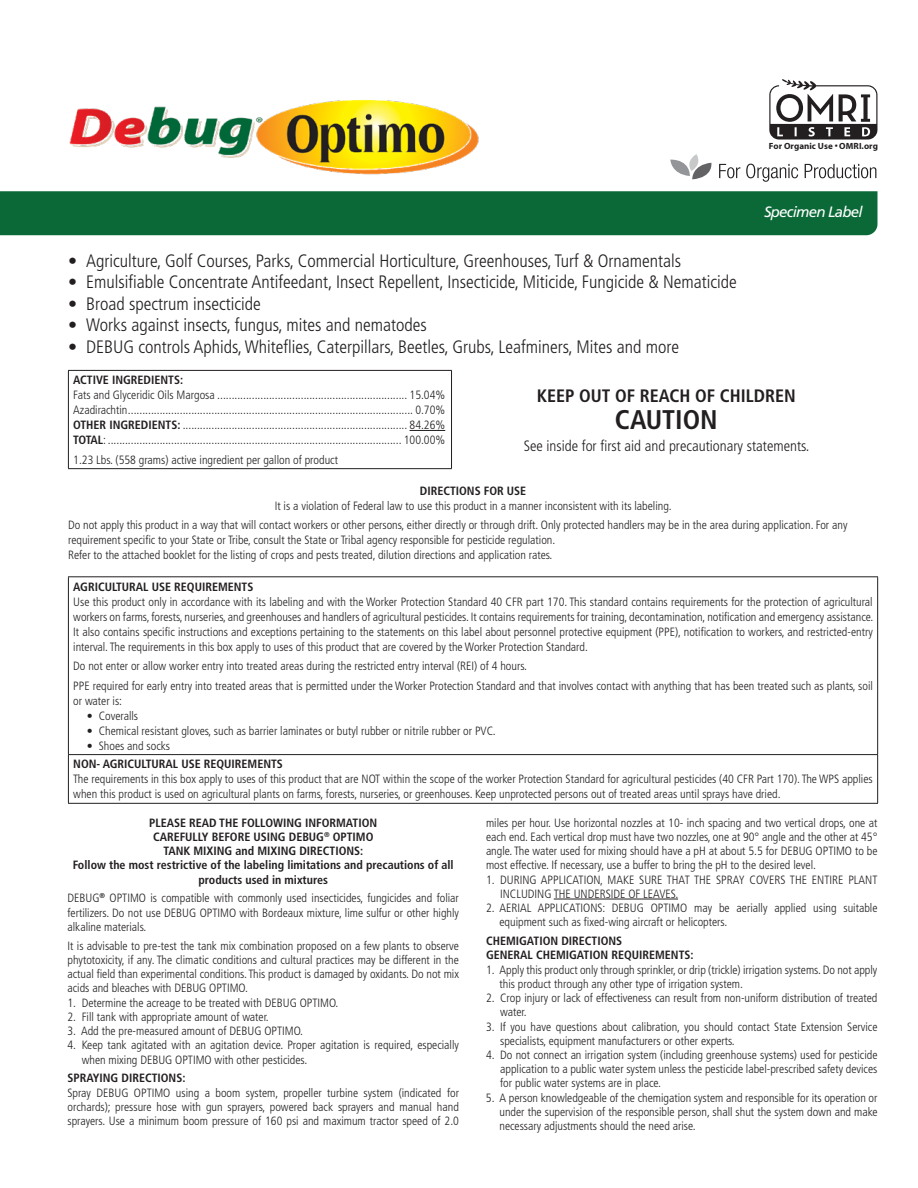
<style>
.page{position:relative;width:918px;height:1188px;background:#fff}
.page>*{position:absolute;margin:0;border:0;box-sizing:border-box;transform-origin:0 0}
.t1{font:700 condensed 27px "Frutiger LT Std";color:#231f20}
.t2{font:300 condensed 18px "Frutiger LT Std";color:#231f20}
.t3{font:700 condensed 18px "Frutiger LT Std";color:#231f20}
.t4{font:300 condensed 15px "Frutiger LT Std";color:#231f20}
.t5{font:italic 15px "Frutiger LT Std";letter-spacing:-.05em;color:#fff}
.t6{font:300 condensed 12px/14.2px "Frutiger LT Std";color:#231f20}
.t7{font:700 condensed 12px/14.2px "Frutiger LT Std";color:#231f20}
.t8{font:700 9px "Myriad Pro";letter-spacing:.005em;color:#231f20}
.s1{font-weight:700;font-stretch:normal}
.s2{font-weight:700}
.s3{font-stretch:normal}
.s4{font-weight:300}
</style>
<div class="page">
<div style="left:0;top:191px;width:878px;height:44px;background:#0b6938"></div>
<hr style="left:554px;top:899px;width:124px;height:1px;background:#231f20">
<img style="left:69px;top:100px;width:410px;height:75px">
<hr style="left:68px;top:370px;width:384px;height:1px;background:#231f20">
<hr style="left:68px;top:371px;width:1px;height:97px;background:#231f20">
<hr style="left:451px;top:371px;width:1px;height:97px;background:#231f20">
<hr style="left:68px;top:468px;width:384px;height:1px;background:#231f20">
<hr style="left:410px;top:430px;width:35px;height:1px;background:#231f20">
<hr style="left:68px;top:576px;width:810px;height:1px;background:#231f20">
<hr style="left:68px;top:577px;width:1px;height:177px;background:#231f20">
<hr style="left:877px;top:577px;width:1px;height:177px;background:#231f20">
<hr style="left:68px;top:754px;width:810px;height:1px;background:#231f20">
<hr style="left:68px;top:755px;width:1px;height:48px;background:#231f20">
<hr style="left:877px;top:755px;width:1px;height:48px;background:#231f20">
<hr style="left:68px;top:803px;width:810px;height:1px;background:#231f20">
<svg style="left:746px;top:164px;width:52px;height:18px"></svg>
<svg style="left:805px;top:164px;width:71px;height:14px"></svg>
<svg style="left:670px;top:154px;width:70px;height:25px"></svg>
<svg style="left:769px;top:79px;width:108px;height:61px"></svg>
<p class="t8" style="left:769px;top:141px;width:111px">For Organic Use • OMRI.org</p>
<p class="t5" style="left:764px;top:203px;width:100px">Specimen Label</p>
<h2 class="t2" style="left:68px;top:250px;width:615px"><span class="s1">•</span> Agriculture, Golf Courses, Parks, Commercial Horticulture, Greenhouses, Turf &amp; Ornamentals</h2>
<h2 class="t2" style="left:68px;top:272px;width:670px"><span class="s1">•</span> Emulsifiable Concentrate Antifeedant, Insect Repellent, Insecticide, Miticide, Fungicide &amp; Nematicide</h2>
<h2 class="t2" style="left:68px;top:293px;width:194px"><span class="s1">•</span> Broad spectrum insecticide</h2>
<h2 class="t2" style="left:68px;top:315px;width:360px"><span class="s1">•</span> Works against insects, fungus, mites and nematodes</h2>
<h2 class="t2" style="left:68px;top:337px;width:613px"><span class="s1">•</span> DEBUG controls Aphids, Whiteflies, Caterpillars, Beetles, Grubs, Leafminers, Mites and more</h2>
<p class="t7" style="left:73px;top:373px;width:111px">ACTIVE INGREDIENTS:</p>
<p class="t6" style="left:73px;top:388px;width:374px;line-height:15px;text-align:justify">Fats and Glyceridic Oils Margosa .................................................................. 15.04% Azadirachtin................................................................................................... 0.70% <span class="s2">OTHER INGREDIENTS:</span> .............................................................................. 84.26% <span class="s2">TOTAL</span>: ...................................................................................................... 100.00%</p>
<p class="t6" style="left:73px;top:453px;width:266px">1.23 Lbs. (558 grams) active ingredient per gallon of product</p>
<h2 class="t3" style="left:537px;top:385px;width:260px">KEEP OUT OF REACH OF CHILDREN</h2>
<h1 class="t1" style="left:615px;top:403px;width:104px">CAUTION</h1>
<p class="t4" style="left:524px;top:437px;width:287px">See inside for first aid and precautionary statements.</p>
<p class="t7" style="left:420px;top:484px;width:108px">DIRECTIONS FOR USE</p>
<p class="t6" style="left:68px;top:496px;width:781px;line-height:19.5px;text-indent:207px">It is a violation of Federal law to use this product in a manner inconsistent with its labeling.<br>Do not apply this product in a way that will contact workers or other persons, either directly or through drift. Only protected handlers may be in the area during application. For any</p>
<p class="t6" style="left:68px;top:533px;width:489px;line-height:15px">requirement specific to your State or Tribe, consult the State or Tribal agency responsible for pesticide regulation.<br>Refer to the attached booklet for the listing of crops and pests treated, dilution directions and application rates.</p>
<p class="t7" style="left:73px;top:579px;width:182px">AGRICULTURAL USE REQUIREMENTS</p>
<p class="t6" style="left:73px;top:594px;width:802px;line-height:15px;text-align:justify">Use this product only in accordance with its labeling and with the Worker Protection Standard 40 CFR part 170. This standard contains requirements for the protection of agricultural workers on farms, forests, nurseries, and greenhouses and handlers of agricultural pesticides. It contains requirements for training, decontamination, notification and emergency assistance.<br>It also contains specific instructions and exceptions pertaining to the statements on this label about personnel protective equipment (PPE), notification to workers, and restricted-entry interval. The requirements in this box apply to uses of this product that are covered by the Worker Protection Standard.</p>
<p class="t6" style="left:73px;top:656px;width:801px;line-height:19.5px">Do not enter or allow worker entry into treated areas during the restricted entry interval (REI) of 4 hours.<br>PPE required for early entry into treated areas that is permitted under the Worker Protection Standard and that involves contact with anything that has been treated such as plants, soil</p>
<p class="t6" style="left:73px;top:694px;width:50px">or water is:</p>
<p class="t6" style="left:87px;top:709px;width:53px"><span class="s1">•</span> Coveralls</p>
<p class="t6" style="left:87px;top:724px;width:410px"><span class="s1">•</span> Chemical resistant gloves, such as barrier laminates or butyl rubber or nitrile rubber or PVC.</p>
<p class="t7" style="left:73px;top:736px;width:211px;line-height:18.8px;text-indent:14px"><span class="s3">•</span> <span class="s4">Shoes and socks<br></span>NON- AGRICULTURAL USE REQUIREMENTS</p>
<p class="t6" style="left:73px;top:772px;width:801px;line-height:15px">The requirements in this box apply to uses of this product that are NOT within the scope of the worker Protection Standard for agricultural pesticides (40 CFR Part 170). The WPS applies when this product is used on agricultural plants on farms, forests, nurseries, or greenhouses. Keep unprotected persons out of treated areas until sprays have dried.</p>
<p class="t7" style="left:73px;top:815px;width:383px;text-align:center">PLEASE READ THE FOLLOWING INFORMATION<br>CAREFULLY BEFORE USING DEBUG<sup>®</sup> OPTIMO<br>TANK MIXING and MIXING DIRECTIONS:<br>Follow the most restrictive of the labeling limitations and precautions of all products used in mixtures</p>
<p class="t6" style="left:67px;top:891px;width:393px;text-align:justify">DEBUG<sup>®</sup> OPTIMO is compatible with commonly used insecticides, fungicides and foliar fertilizers. Do not use DEBUG OPTIMO with Bordeaux mixture, lime sulfur or other highly alkaline materials.</p>
<p class="t6" style="left:68px;top:939px;width:393px;text-align:justify">It is advisable to pre-test the tank mix combination proposed on a few plants to observe phytotoxicity, if any. The climatic conditions and cultural practices may be different in the actual field than experimental conditions. This product is damaged by oxidants. Do not mix acids and bleaches with DEBUG OPTIMO.</p>
<p class="t6" style="left:68px;top:995px;width:272px">1. Determine the acreage to be treated with DEBUG OPTIMO.</p>
<p class="t6" style="left:68px;top:1010px;width:203px">2. Fill tank with appropriate amount of water.</p>
<p class="t6" style="left:68px;top:1024px;width:237px">3. Add the pre-measured amount of DEBUG OPTIMO.</p>
<p class="t6" style="left:82px;top:1038px;width:379px;text-indent:-14px">4. Keep tank agitated with an agitation device. Proper agitation is required, especially when mixing DEBUG OPTIMO with other pesticides.</p>
<p class="t7" style="left:68px;top:1071px;width:119px">SPRAYING DIRECTIONS:</p>
<p class="t6" style="left:68px;top:1085px;width:393px;text-align:justify">Spray DEBUG OPTIMO using a boom system, propeller turbine system (indicated for orchards); pressure hose with gun sprayers, powered back sprayers and manual hand sprayers. Use a minimum boom pressure of 160 psi and maximum tractor speed of 2.0</p>
<p class="t6" style="left:486px;top:815px;width:393px;text-align:justify">miles per hour. Use horizontal nozzles at 10- inch spacing and two vertical drops, one at each end. Each vertical drop must have two nozzles, one at 90° angle and the other at 45° angle. The water used for mixing should have a pH at about 5.5 for DEBUG OPTIMO to be most effective. If necessary, use a buffer to bring the pH to the desired level.</p>
<p class="t6" style="left:500px;top:872px;width:379px;text-indent:-14px">1. DURING APPLICATION, MAKE SURE THAT THE SPRAY COVERS THE ENTIRE PLANT<br>INCLUDING THE UNDERSIDE OF LEAVES.</p>
<p class="t6" style="left:500px;top:901px;width:379px;text-indent:-14px">2. AERIAL APPLICATIONS: DEBUG OPTIMO may be aerially applied using suitable equipment such as fixed-wing aircraft or helicopters.</p>
<p class="t7" style="left:486px;top:934px;width:209px">CHEMIGATION DIRECTIONS<br>GENERAL CHEMIGATION REQUIREMENTS:</p>
<p class="t6" style="left:500px;top:962px;width:379px;text-indent:-14px">1. Apply this product only through sprinkler, or drip (trickle) irrigation systems. Do not apply this product through any other type of irrigation system.</p>
<p class="t6" style="left:500px;top:991px;width:379px;text-indent:-14px">2. Crop injury or lack of effectiveness can result from non-uniform distribution of treated water.</p>
<p class="t6" style="left:500px;top:1019px;width:379px;text-indent:-14px">3. If you have questions about calibration, you should contact State Extension Service specialists, equipment manufacturers or other experts.</p>
<p class="t6" style="left:500px;top:1048px;width:379px;text-align:justify;text-indent:-14px">4. Do not connect an irrigation system (including greenhouse systems) used for pesticide application to a public water system unless the pesticide label-prescribed safety devices for public water systems are in place.</p>
<p class="t6" style="left:500px;top:1091px;width:380px;text-align:justify;text-indent:-14px">5. A person knowledgeable of the chemigation system and responsible for its operation or under the supervision of the responsible person, shall shut the system down and make necessary adjustments should the need arise.</p>
</div>
